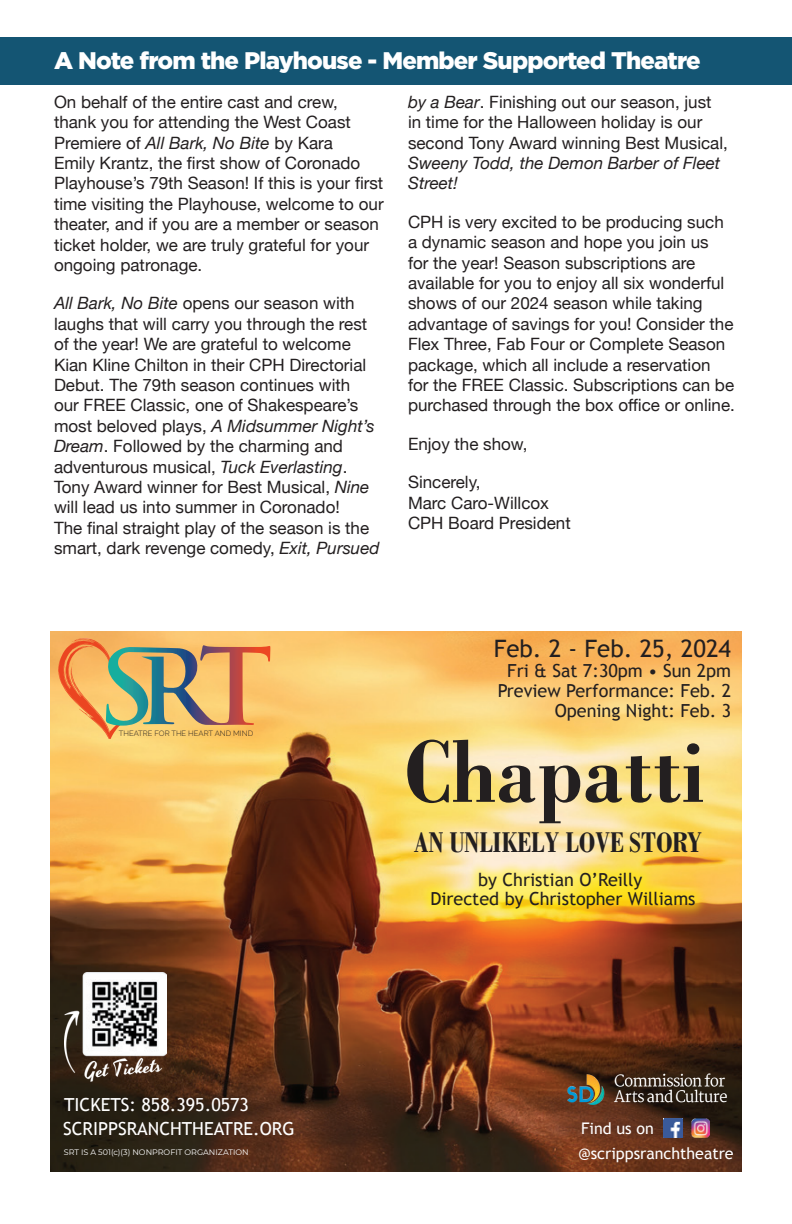
<style>
.page{position:relative;width:792px;height:1224px;background:#fff}
.page>*{position:absolute;margin:0;border:0;box-sizing:border-box;transform-origin:0 0}
.t1{font:700 condensed 93.6px "Bodoni Condensed S Si";color:#231f20;scale:1.11 1}
.t2{font:700 condensed 30px "Bodoni Condensed S Si";color:#231f20}
.No_Spacing{font:900 24px "Gotham";letter-spacing:-.035em;color:#fff}
.t3{font:24px "Trebuchet MS";color:#231f20}
.t4{font:18px/20px "Trebuchet MS";color:#231f20;text-align:right}
.t5{font:18px "Trebuchet MS";color:#fff}
.t6{font:17px/20.4px "Helvetica Neue";color:#231f20}
.t7{font:16px "Trebuchet MS";color:#fff}
.t8{font:8px "Montserrat";color:#fff}
.t9{font:300 7.6px "Raleway";color:#231f20}
.s1{font-style:italic}
</style>
<div class="page">
<div style="left:0;top:37px;width:792px;height:48px;background:#145573"></div>
<hr style="left:791px;top:36px;width:1px;height:48px;background:#145573">
<hr style="left:791px;top:640px;width:1px;height:48px;background:#145573">
<img style="left:50px;top:631px;width:692px;height:540px">
<svg style="left:74px;top:637px;width:180px;height:89px;background:#c5a46c"></svg>
<img style="left:663px;top:1118px;width:19px;height:19px">
<img style="left:691px;top:1118px;width:19px;height:19px">
<img style="left:567px;top:1074px;width:160px;height:30px">
<div style="left:419px;top:860px;width:289px;height:61px;background:#fff101;opacity:.5"></div>
<img style="left:65px;top:973px;width:101px;height:117px">
<p class="No_Spacing" style="left:54px;top:44px;width:648px">A Note from the Playhouse - Member Supported Theatre</p>
<p class="t6" style="left:54px;top:92px;width:331px">On behalf of the entire cast and crew, thank you for attending the West Coast Premiere of <span class="s1">All Bark, No Bite</span> by Kara<br>Emily Krantz, the first show of Coronado Playhouse’s 79th Season! If this is your first time visiting the Playhouse, welcome to our theater, and if you are a member or season ticket holder, we are truly grateful for your ongoing patronage.</p>
<p class="t6" style="left:54px;top:294px;width:327px"><span class="s1">All Bark, No Bite</span> opens our season with laughs that will carry you through the rest of the year! We are grateful to welcome Kian Kline Chilton in their CPH Directorial Debut. The 79th season continues with<br>our FREE Classic, one of Shakespeare’s most beloved plays, <span class="s1">A Midsummer Night’s Dream</span>. Followed by the charming and adventurous musical, <span class="s1">Tuck Everlasting</span>.<br>Tony Award winner for Best Musical, <span class="s1">Nine </span>will lead us into summer in Coronado!<br>The final straight play of the season is the smart, dark revenge comedy, <span class="s1">Exit, Pursued</span></p>
<p class="t6" style="left:408px;top:93px;width:321px"><span class="s1">by a Bear</span>. Finishing out our season, just in time for the Halloween holiday is our second Tony Award winning Best Musical, <span class="s1">Sweeny Todd, the Demon Barber of Fleet Street!</span></p>
<p class="t6" style="left:408px;top:213px;width:328px">CPH is very excited to be producing such a dynamic season and hope you join us<br>for the year! Season subscriptions are available for you to enjoy all six wonderful shows of our 2024 season while taking advantage of savings for you! Consider the Flex Three, Fab Four or Complete Season package, which all include a reservation for the FREE Classic. Subscriptions can be purchased through the box office or online.</p>
<p class="t6" style="left:408px;top:435px;width:121px">Enjoy the show,</p>
<p class="t6" style="left:408px;top:473px;width:164px">Sincerely, <br>Marc Caro-Willcox<br>CPH Board President</p>
<p class="t9" style="left:119px;top:728px;width:136px">THEATRE FOR THE HEART AND MIND</p>
<p class="t3" style="left:494px;top:634px;width:239px">Feb. 2 - Feb. 25, 2024</p>
<p class="t4" style="left:498px;top:661px;width:235px">Fri &amp; Sat 7:30pm • Sun 2pm<br>Preview Performance: Feb. 2<br>Opening Night: Feb. 3</p>
<p class="t1" style="left:405px;top:720px;width:272px">Chapatti</p>
<p class="t2" style="left:414px;top:826px;width:290px">AN UNLIKELY LOVE STORY</p>
<p class="t4" style="left:430px;top:871px;width:267px;line-height:18.8px;text-align:center">by Christian O’Reilly<br>Directed by Christopher Williams</p>
<p class="t5" style="left:64px;top:1094px;width:186px">TICKETS: 858.395.0573</p>
<p class="t5" style="left:63px;top:1118px;width:233px">SCRIPPSRANCHTHEATRE.ORG</p>
<p class="t8" style="left:64px;top:1147px;width:187px">SRT IS A 501(c)(3) NONPROFIT ORGANIZATION</p>
<p class="t7" style="left:578px;top:1144px;width:157px">@scrippsranchtheatre</p>
<p class="t7" style="left:581px;top:1119px;width:74px">Find us on</p>
</div>
